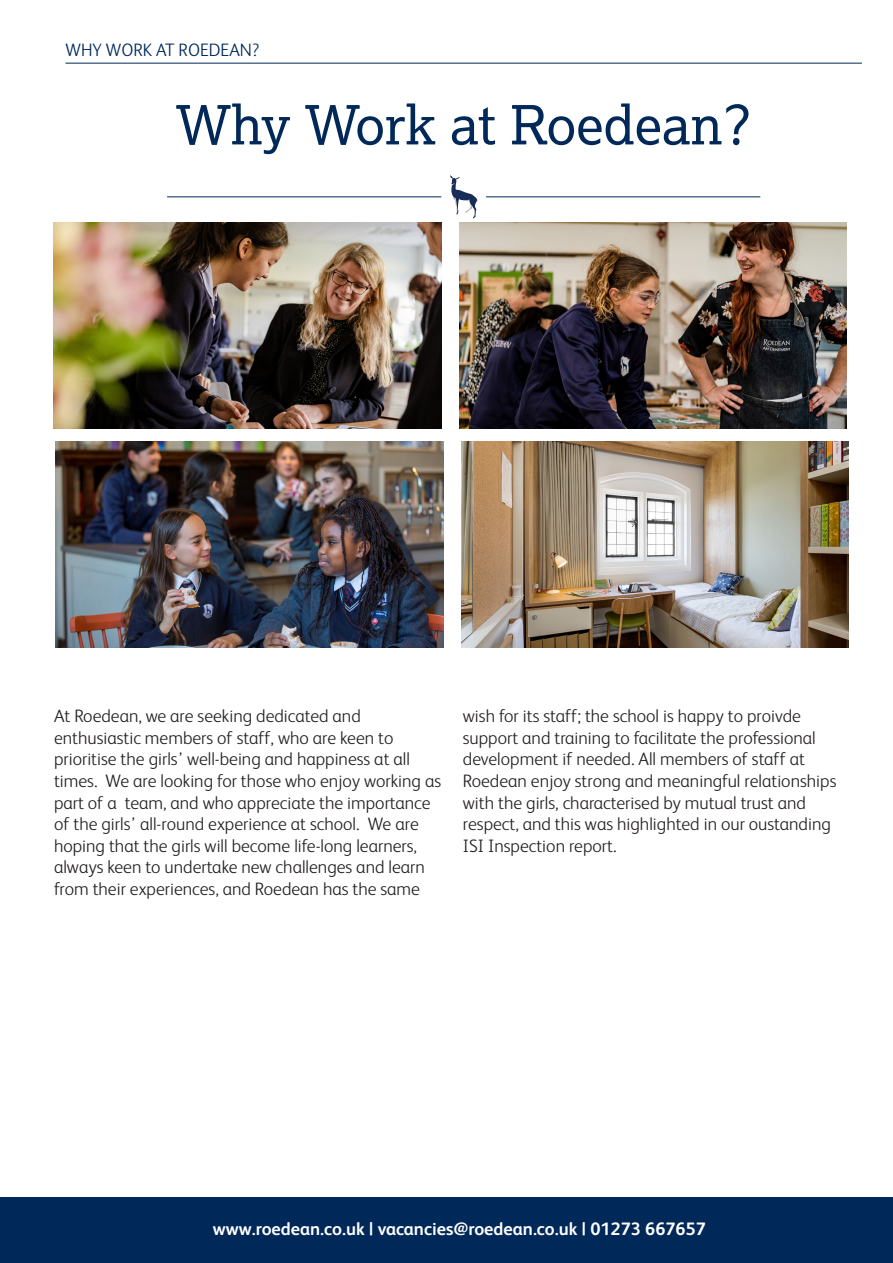
<style>
.page{position:relative;width:893px;height:1263px;background:#fff}
.page>*{position:absolute;margin:0;border:0;box-sizing:border-box;transform-origin:0 0}
.t1{font:54px "Lexia";color:#002858}
.t2{font:300 18px/21.6px "FS Albert";color:#231f20}
.t3{font:700 18px "FS Albert";color:#fff}
.Subheading{font:300 18px "FS Albert";color:#002858}
</style>
<div class="page">
<div style="left:0;top:1197px;width:893px;height:66px;background:#002858"></div>
<svg style="left:450px;top:175px;width:27px;height:43px"></svg>
<img style="left:54px;top:222px;width:387px;height:206px">
<hr style="left:65px;top:63px;width:797px;height:1px;background:#002858">
<hr style="left:167px;top:196px;width:274px;height:1px;background:#002858">
<hr style="left:486px;top:196px;width:274px;height:1px;background:#002858">
<img style="left:459px;top:222px;width:387px;height:207px">
<img style="left:56px;top:441px;width:387px;height:207px">
<img style="left:462px;top:441px;width:387px;height:207px">
<p class="Subheading" style="left:65px;top:38px;width:195px">WHY WORK AT ROEDEAN?</p>
<p class="t1" style="left:176px;top:91px;width:577px">Why Work at Roedean?</p>
<p class="t2" style="left:54px;top:704px;width:389px">At Roedean, we are seeking dedicated and enthusiastic members of staff, who are keen to prioritise the girls’ well-being and happiness at all times. We are looking for those who enjoy working as part of a team, and who appreciate the importance of the girls’ all-round experience at school. We are hoping that the girls will become life-long learners, always keen to undertake new challenges and learn from their experiences, and Roedean has the same</p>
<p class="t2" style="left:463px;top:704px;width:375px">wish for its staff; the school is happy to proivde support and training to facilitate the professional development if needed. All members of staff at Roedean enjoy strong and meaningful relationships with the girls, characterised by mutual trust and respect, and this was highlighted in our oustanding ISI Inspection report.</p>
<p class="t3" style="left:213px;top:1217px;width:494px">www.roedean.co.uk | vacancies@roedean.co.uk | 01273 667657</p>
</div>
